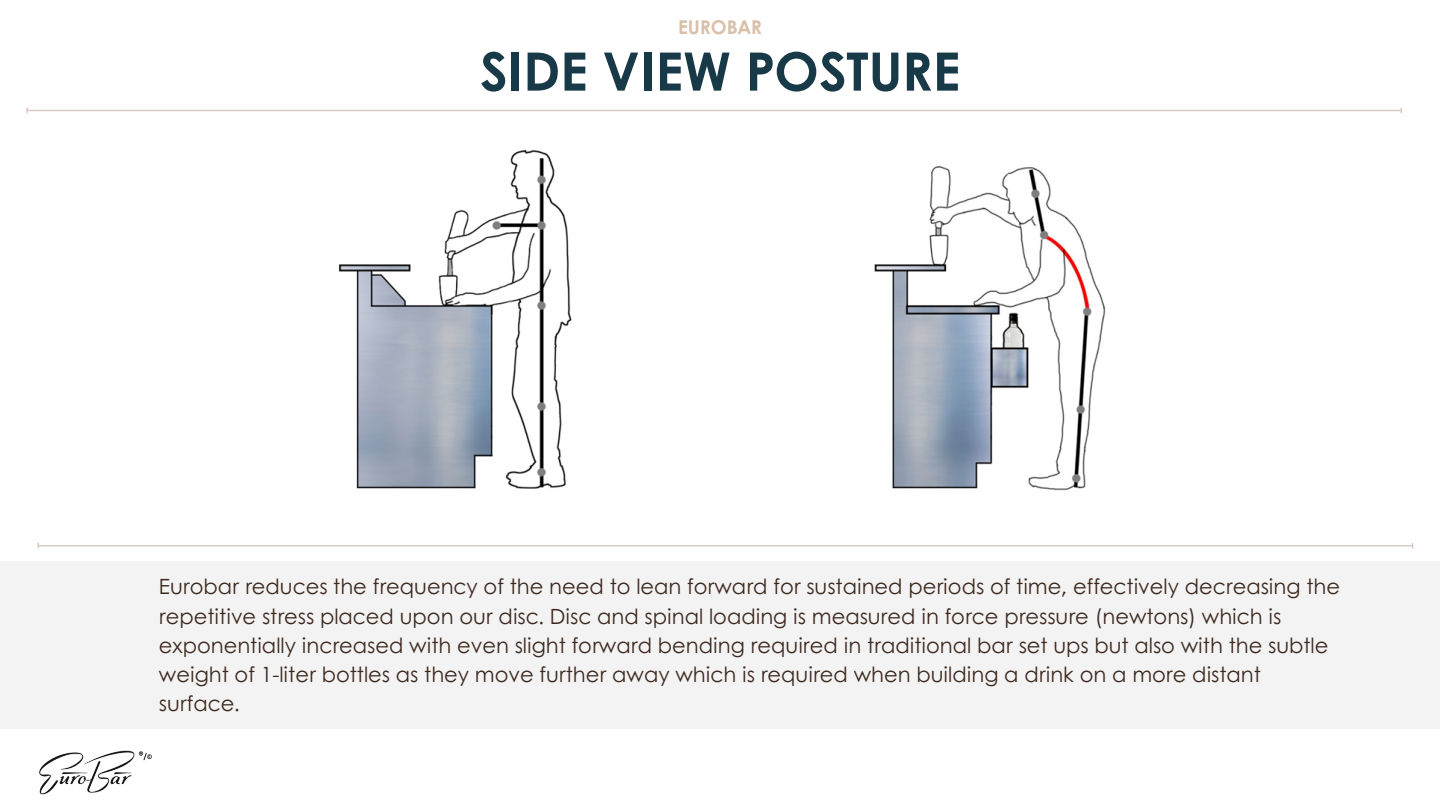
<style>
.page{position:relative;width:1440px;height:810px;background:#fff}
.page>*{position:absolute;margin:0;border:0;box-sizing:border-box;transform-origin:0 0}
.t1{font:700 53px "Century Gothic";color:#183948}
.t2{font:21px/29.2px "Century Gothic";color:#3d291f}
.t3{font:700 19px "Century Gothic";color:#d9c0a9}
</style>
<div class="page">
<hr style="left:27px;top:110px;width:1374px;height:1px;background:#d7cbc4">
<div style="left:0;top:561px;width:1440px;height:168px;background:#f3f3f3"></div>
<img style="left:39px;top:750px;width:113px;height:45px">
<hr style="left:39px;top:545px;width:1373px;height:1px;background:#d7cbc4">
<img style="left:339px;top:149px;width:767px;height:342px">
<p class="t3" style="left:678px;top:12px;width:85px">EUROBAR</p>
<p class="t1" style="left:480px;top:31px;width:482px">SIDE VIEW POSTURE</p>
<p class="t2" style="left:159px;top:571px;width:1183px">Eurobar reduces the frequency of the need to lean forward for sustained periods of time, effectively decreasing the repetitive stress placed upon our disc. Disc and spinal loading is measured in force pressure (newtons) which is exponentially increased with even slight forward bending required in traditional bar set ups but also with the subtle weight of 1-liter bottles as they move further away which is required when building a drink on a more distant surface.</p>
</div>
